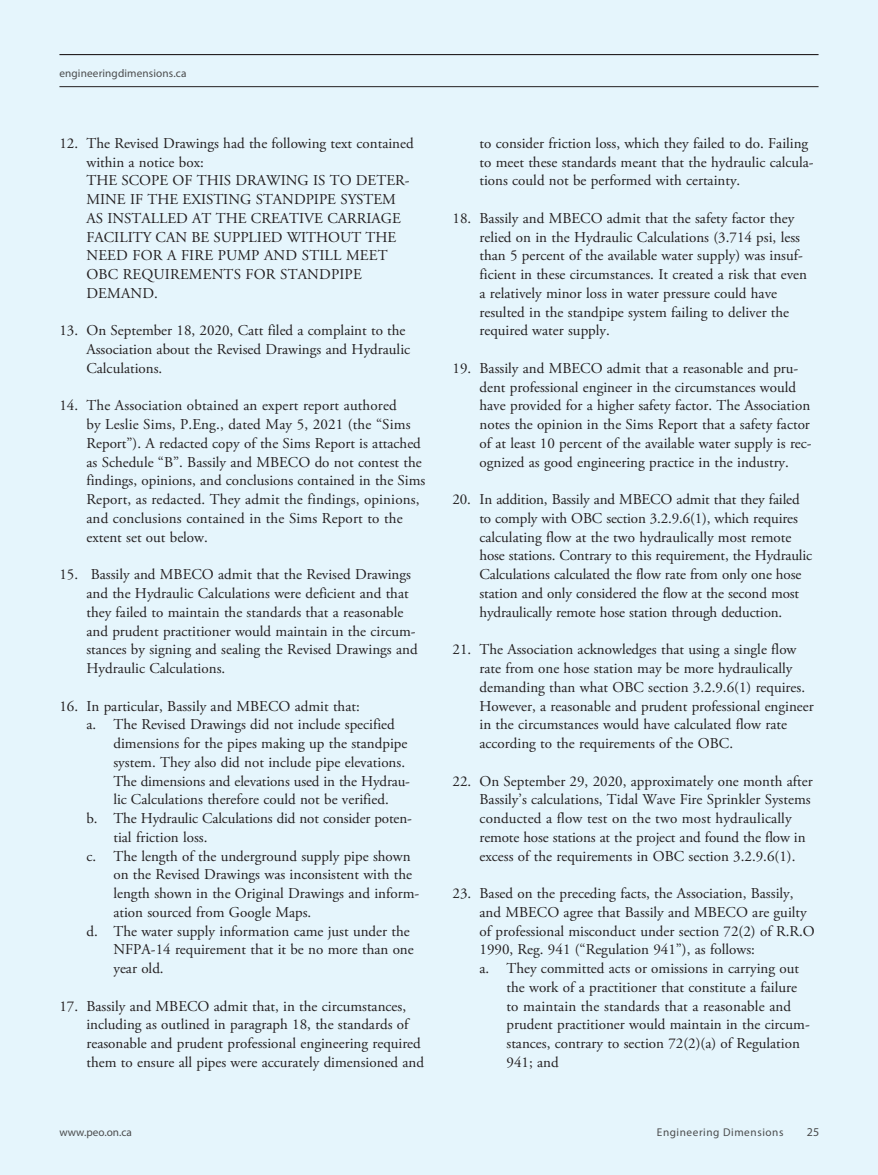
<style>
.page{position:relative;width:878px;height:1175px;background:#fff}
.page>*{position:absolute;margin:0;border:0;box-sizing:border-box;transform-origin:0 0}
.t1{font:15px/18.8px "Adobe Garamond Pro";color:#231f20}
.t2{font:12px "Myriad Pro";color:#4b4c4d}
.t3{font:11.25px "Myriad Pro";letter-spacing:.015em;color:#4b4c4d}
.t4{font:11.25px "Myriad Pro";letter-spacing:.05em;color:#4b4c4d}
</style>
<div class="page">
<div style="left:0;top:0;width:878px;height:1174px;background:#e5f5fc"></div>
<hr style="left:59px;top:54px;width:759px;height:1px;background:#231f20">
<hr style="left:59px;top:86px;width:759px;height:1px;background:#231f20">
<p class="t3" style="left:59px;top:67px;width:129px">engineeringdimensions.ca</p>
<p class="t1" style="left:86px;top:134px;width:329px;text-indent:-27px">12. The Revised Drawings had the following text contained within a notice box:<br>THE SCOPE OF THIS DRAWING IS TO DETER-MINE IF THE EXISTING STANDPIPE SYSTEM AS INSTALLED AT THE CREATIVE CARRIAGE FACILITY CAN BE SUPPLIED WITHOUT THE NEED FOR A FIRE PUMP AND STILL MEET OBC REQUIREMENTS FOR STANDPIPE DEMAND.</p>
<p class="t1" style="left:86px;top:322px;width:325px;text-indent:-27px">13. On September 18, 2020, Catt filed a complaint to the<br>Association about the Revised Drawings and Hydraulic<br>Calculations.</p>
<p class="t1" style="left:86px;top:397px;width:340px;text-indent:-27px">14. The Association obtained an expert report authored<br>by Leslie Sims, P.Eng., dated May 5, 2021 (the “Sims Report”). A redacted copy of the Sims Report is attached as Schedule “B”. Bassily and MBECO do not contest the findings, opinions, and conclusions contained in the Sims Report, as redacted. They admit the findings, opinions, and conclusions contained in the Sims Report to the extent set out below.</p>
<p class="t1" style="left:86px;top:565px;width:333px;text-indent:-27px">15. Bassily and MBECO admit that the Revised Drawings and the Hydraulic Calculations were deficient and that they failed to maintain the standards that a reasonable and prudent practitioner would maintain in the circum&shy;stances by signing and sealing the Revised Drawings and Hydraulic Calculations.</p>
<p class="t1" style="left:59px;top:697px;width:302px">16. In particular, Bassily and MBECO admit that:</p>
<p class="t1" style="left:86px;top:715px;width:310px">a. The Revised Drawings did not include specified</p>
<p class="t1" style="left:113px;top:734px;width:295px">dimensions for the pipes making up the standpipe</p>
<p class="t1" style="left:113px;top:753px;width:293px">system. They also did not include pipe elevations.</p>
<p class="t1" style="left:113px;top:772px;width:298px">The dimensions and elevations used in the Hydrau-</p>
<p class="t1" style="left:113px;top:790px;width:277px">lic Calculations therefore could not be verified.</p>
<p class="t1" style="left:86px;top:809px;width:327px">b. The Hydraulic Calculations did not consider poten-</p>
<p class="t1" style="left:113px;top:828px;width:96px">tial friction loss.</p>
<p class="t1" style="left:86px;top:847px;width:326px">c. The length of the underground supply pipe shown</p>
<p class="t1" style="left:113px;top:865px;width:300px">on the Revised Drawings was inconsistent with the</p>
<p class="t1" style="left:113px;top:884px;width:307px">length shown in the Original Drawings and inform-</p>
<p class="t1" style="left:113px;top:903px;width:199px">ation sourced from Google Maps.</p>
<p class="t1" style="left:86px;top:922px;width:325px">d. The water supply information came just under the</p>
<p class="t1" style="left:113px;top:940px;width:302px">NFPA-14 requirement that it be no more than one</p>
<p class="t1" style="left:113px;top:959px;width:52px">year old.</p>
<p class="t1" style="left:86px;top:997px;width:339px;text-indent:-27px">17. Bassily and MBECO admit that, in the circumstances, including as outlined in paragraph 18, the standards of reasonable and prudent professional engineering required them to ensure all pipes were accurately dimensioned and</p>
<p class="t1" style="left:479px;top:134px;width:336px">to consider friction loss, which they failed to do. Failing to meet these standards meant that the hydraulic calcula&shy;tions could not be performed with certainty.</p>
<p class="t1" style="left:479px;top:209px;width:329px;text-indent:-27px">18. Bassily and MBECO admit that the safety factor they relied on in the Hydraulic Calculations (3.714 psi, less than 5 percent of the available water supply) was insuf&shy;ficient in these circumstances. It created a risk that even a relatively minor loss in water pressure could have resulted in the standpipe system failing to deliver the required water supply.</p>
<p class="t1" style="left:479px;top:359px;width:334px;text-indent:-27px">19. Bassily and MBECO admit that a reasonable and pru&shy;dent professional engineer in the circumstances would have provided for a higher safety factor. The Association notes the opinion in the Sims Report that a safety factor of at least 10 percent of the available water supply is rec&shy;ognized as good engineering practice in the industry.</p>
<p class="t1" style="left:479px;top:490px;width:334px;text-indent:-27px">20. In addition, Bassily and MBECO admit that they failed to comply with OBC section 3.2.9.6(1), which requires calculating flow at the two hydraulically most remote hose stations. Contrary to this requirement, the Hydraulic Calculations calculated the flow rate from only one hose station and only considered the flow at the second most hydraulically remote hose station through deduction.</p>
<p class="t1" style="left:479px;top:640px;width:336px;text-indent:-27px">21. The Association acknowledges that using a single flow rate from one hose station may be more hydraulically demanding than what OBC section 3.2.9.6(1) requires.<br>However, a reasonable and prudent professional engineer in the circumstances would have calculated flow rate according to the requirements of the OBC.</p>
<p class="t1" style="left:479px;top:772px;width:335px;text-indent:-27px">22. On September 29, 2020, approximately one month after Bassily’s calculations, Tidal Wave Fire Sprinkler Systems conducted a flow test on the two most hydraulically remote hose stations at the project and found the flow in excess of the requirements in OBC section 3.2.9.6(1).</p>
<p class="t1" style="left:479px;top:884px;width:337px;text-indent:-27px">23. Based on the preceding facts, the Association, Bassily, and MBECO agree that Bassily and MBECO are guilty of professional misconduct under section 72(2) of R.R.O 1990, Reg. 941 (“Regulation 941”), as follows:<br>a. They committed acts or omissions in carrying out</p>
<p class="t1" style="left:506px;top:978px;width:305px">the work of a practitioner that constitute a failure to maintain the standards that a reasonable and prudent practitioner would maintain in the circum&shy;stances, contrary to section 72(2)(a) of Regulation 941; and</p>
<p class="t3" style="left:59px;top:1125px;width:74px">www.peo.on.ca</p>
<p class="t4" style="left:657px;top:1125px;width:128px">Engineering Dimensions</p>
<p class="t2" style="left:807px;top:1124px;width:14px">25</p>
</div>
